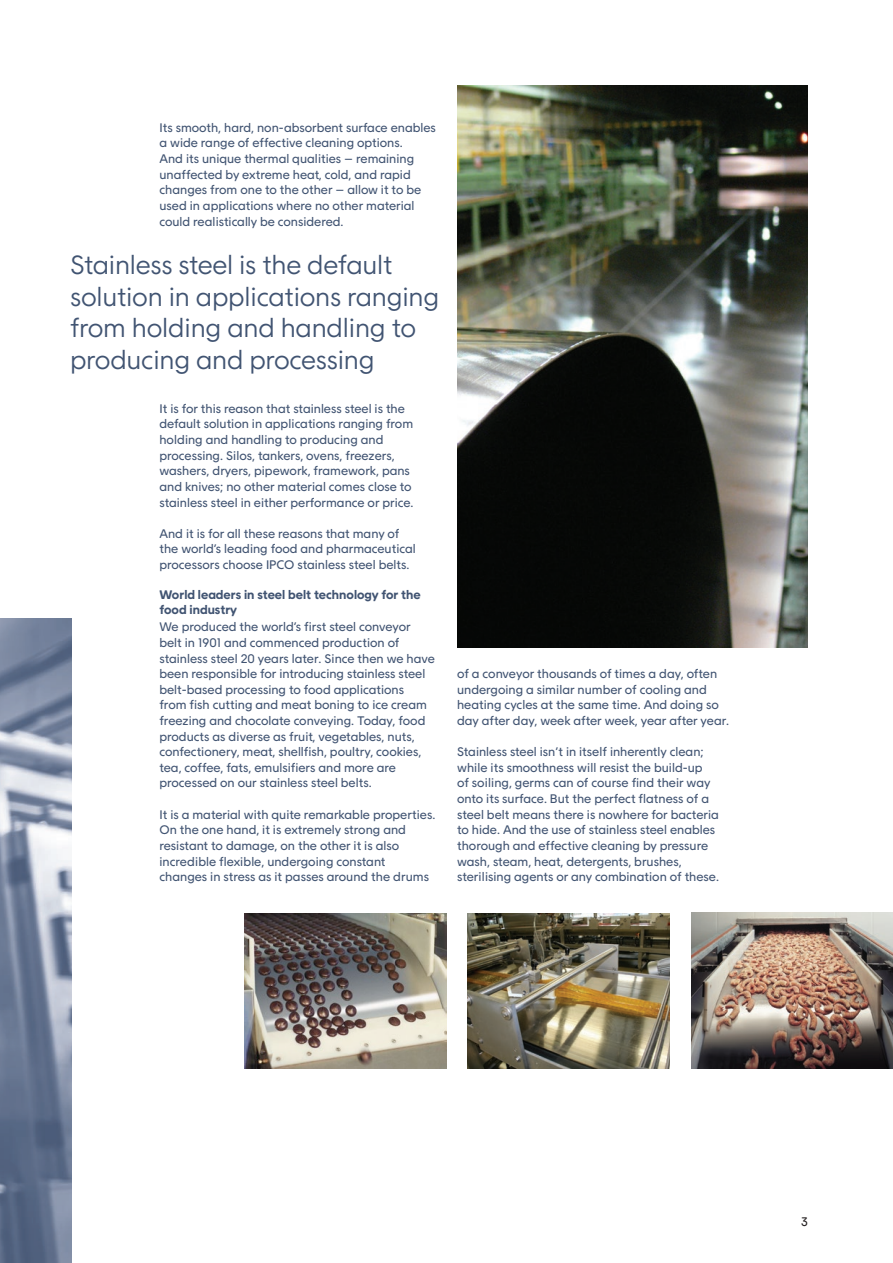
<style>
.page{position:relative;width:893px;height:1263px;background:#fff}
.page>*{position:absolute;margin:0;border:0;box-sizing:border-box;transform-origin:0 0}
.t1{font:300 27px/31.5px "IPCO Sans";letter-spacing:-.01em;color:#415472}
.t2{font:12.75px/15.6px "IPCO Sans";color:#415472}
.t3{font:700 12.75px/15.6px "IPCO Sans";color:#415472}
.t4{font:12.75px "IPCO Sans";color:#231f20}
</style>
<div class="page">
<img style="left:0;top:618px;width:72px;height:645px">
<img style="left:691px;top:912px;width:202px;height:157px">
<img style="left:244px;top:913px;width:202px;height:156px">
<img style="left:468px;top:913px;width:202px;height:156px">
<img style="left:457px;top:85px;width:351px;height:562px">
<p class="t2" style="left:159px;top:120px;width:278px">Its smooth, hard, non-absorbent surface enables a wide range of effective cleaning options.<br>And its unique thermal qualities – remaining unaffected by extreme heat, cold, and rapid changes from one to the other – allow it to be used in applications where no other material could realistically be considered.</p>
<h1 class="t1" style="left:70px;top:249px;width:371px">Stainless steel is the default solution in applications ranging from holding and handling to producing and processing</h1>
<p class="t2" style="left:159px;top:401px;width:256px">It is for this reason that stainless steel is the default solution in applications ranging from holding and handling to producing and processing. Silos, tankers, ovens, freezers, washers, dryers, pipework, framework, pans and knives; no other material comes close to stainless steel in either performance or price.</p>
<p class="t2" style="left:159px;top:526px;width:258px">And it is for all these reasons that many of the world’s leading food and pharmaceutical processors choose IPCO stainless steel belts.</p>
<p class="t3" style="left:159px;top:587px;width:263px">World leaders in steel belt technology for the food industry</p>
<p class="t2" style="left:159px;top:619px;width:277px">We produced the world’s first steel conveyor belt in 1901 and commenced production of stainless steel 20 years later. Since then we have been responsible for introducing stainless steel belt-based processing to food applications<br>from fish cutting and meat boning to ice cream freezing and chocolate conveying. Today, food products as diverse as fruit, vegetables, nuts, confectionery, meat, shellfish, poultry, cookies, tea, coffee, fats, emulsifiers and more are processed on our stainless steel belts.</p>
<p class="t2" style="left:159px;top:807px;width:277px">It is a material with quite remarkable properties.<br>On the one hand, it is extremely strong and resistant to damage, on the other it is also incredible flexible, undergoing constant changes in stress as it passes around the drums</p>
<p class="t2" style="left:457px;top:666px;width:274px">of a conveyor thousands of times a day, often undergoing a similar number of cooling and heating cycles at the same time. And doing so day after day, week after week, year after year.</p>
<p class="t2" style="left:457px;top:744px;width:263px">Stainless steel isn’t in itself inherently clean; while its smoothness will resist the build-up<br>of soiling, germs can of course find their way onto its surface. But the perfect flatness of a steel belt means there is nowhere for bacteria to hide. And the use of stainless steel enables thorough and effective cleaning by pressure wash, steam, heat, detergents, brushes, sterilising agents or any combination of these.</p>
<p class="t4" style="left:801px;top:1214px;width:8px">3</p>
</div>
